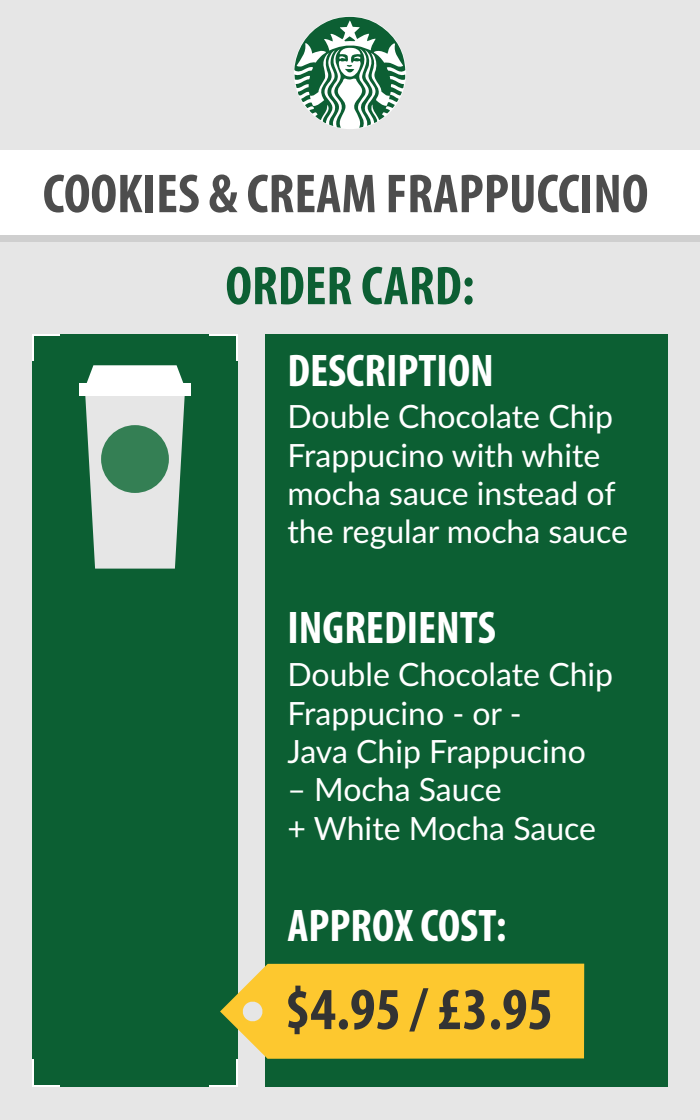
<style>
.page{position:relative;width:700px;height:1120px;background:#e6e6e6}
.page>*{position:absolute;margin:0;border:0;box-sizing:border-box;transform-origin:0 0}
.t1{font:700 condensed 60px "Myriad Pro";color:#333}
.t2{font:700 condensed 55.3px "Myriad Pro";color:#4d4d4d}
.t3{font:700 condensed 55px "Myriad Pro";color:#0c5f33}
.t4{font:700 condensed 46px "Myriad Pro";color:#fff}
.t5{font:32px/38.4px "Lato";color:#fff}
</style>
<div class="page">
<div style="left:0;top:226px;width:700px;height:16px;background:#cfcfcf"></div>
<div style="left:0;top:151px;width:700px;height:84px;background:#fff"></div>
<div style="left:32px;top:334px;width:206px;height:753px;background:#0c5f33"></div>
<svg style="left:32px;top:334px;width:28px;height:27px"></svg>
<svg style="left:209px;top:334px;width:29px;height:27px"></svg>
<svg style="left:209px;top:1059px;width:29px;height:28px"></svg>
<svg style="left:32px;top:1059px;width:28px;height:28px"></svg>
<div style="left:265px;top:334px;width:403px;height:753px;background:#0c5f33"></div>
<svg style="left:220px;top:964px;width:364px;height:95px;background:#f0c335"></svg>
<svg style="left:294px;top:17px;width:111px;height:111px"></svg>
<svg style="left:85px;top:396px;width:100px;height:173px;background:#c8d3cd"></svg>
<div style="left:79px;top:383px;width:112px;height:13px;background:#fff"></div>
<svg style="left:86px;top:365px;width:98px;height:18px;background:#e7efeb"></svg>
<div style="left:101px;top:425px;width:68px;height:68px;background:#347f54;border-radius:50%"></div>
<h2 class="t2" style="left:43px;top:159px;width:607px">COOKIES &amp; CREAM FRAPPUCCINO</h2>
<h3 class="t3" style="left:225px;top:251px;width:251px">ORDER CARD:</h3>
<h3 class="t4" style="left:287px;top:342px;width:208px">DESCRIPTION</h3>
<p class="t5" style="left:287px;top:396px;width:342px">Double Chocolate Chip<br>Frappucino with white mocha sauce instead of the regular mocha sauce</p>
<h3 class="t4" style="left:287px;top:599px;width:210px">INGREDIENTS</h3>
<p class="t5" style="left:287px;top:654px;width:327px">Double Chocolate Chip<br>Frappucino - or -<br>Java Chip Frappucino</p>
<p class="t5" style="left:287px;top:769px;width:310px">– Mocha Sauce<br>+ White Mocha Sauce</p>
<h3 class="t4" style="left:287px;top:897px;width:220px">APPROX COST:</h3>
<h1 class="t1" style="left:285px;top:972px;width:270px">$4.95 / £3.95</h1>
</div>
